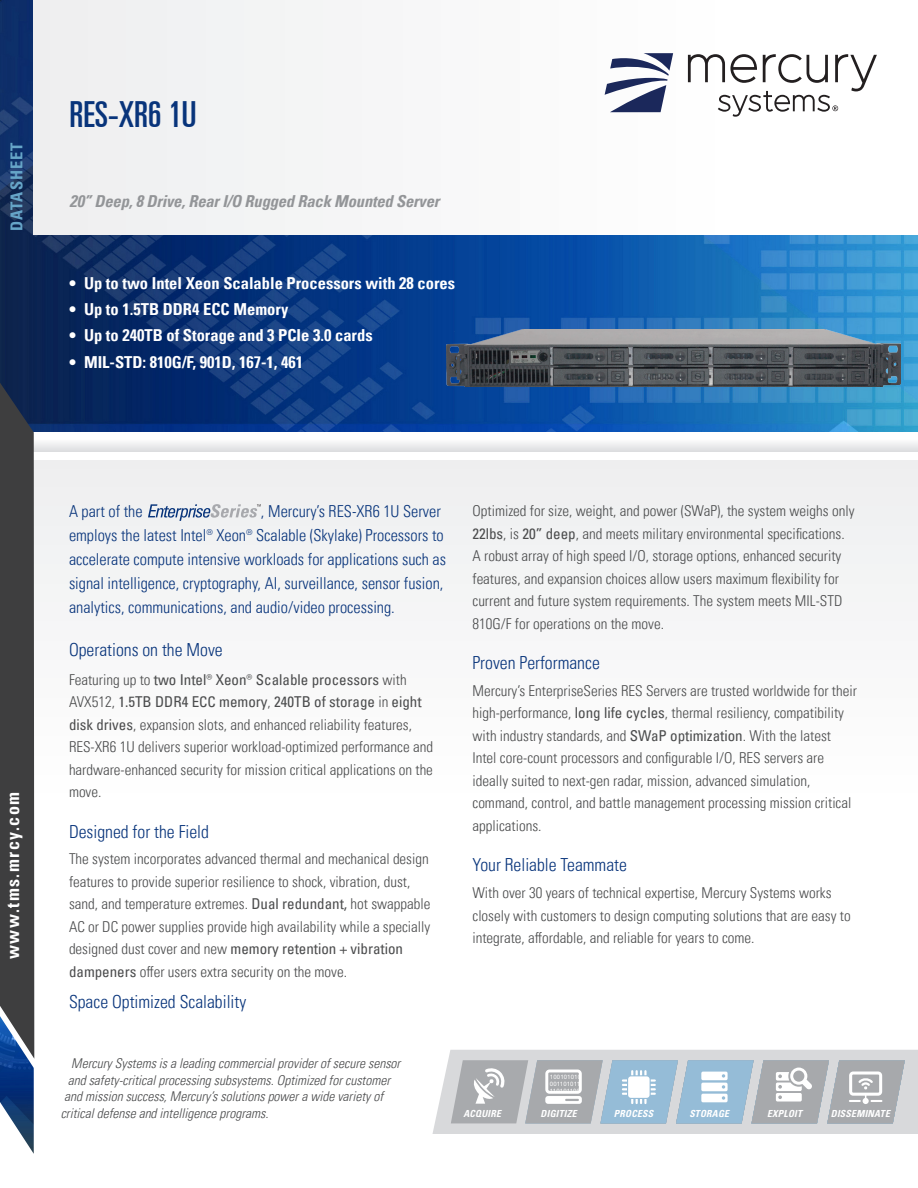
<style>
.page{position:relative;width:918px;height:1188px;background:#fff}
.page>*{position:absolute;margin:0;border:0;box-sizing:border-box;transform-origin:0 0}
.t1{font:36px "Univers LT Pro Ult Cond";color:#08347b}
.Body_text{font:300 condensed 18px "Univers LT Pro";color:#08347b}
.Body_blue_paragraph{font:300 condensed 18px "Univers LT Pro";color:#08347b}
.Vertical_www_address{font:700 condensed 18px "Univers LT Pro";letter-spacing:.08em;color:#fff}
.Body_blue_paragraph-2{font:300 condensed 16.5px/24px "Univers LT Pro";color:#08347b}
.t2{font:700 condensed 16.5px "Univers LT Pro";color:#fff}
.Subtitle{font:italic 700 condensed 16.5px "Univers LT Pro";letter-spacing:-.01em;color:#939598}
.vertical_DATASHEET_c{font:700 condensed 16.5px "Univers LT Pro";letter-spacing:.06em;color:#66a5c8}
.Body_text-2{font:300 condensed 15px/22.5px "Univers LT Pro";color:#4b4c4d}
.process_chain_copy_t{font:italic 300 condensed 13.5px "Univers LT Pro";color:#4b4c4d}
.t3{font:italic 700 condensed 9.75px "Univers";letter-spacing:.02em;color:#fff}
.t4{font:6px/6.8px "Arial";letter-spacing:.02em;color:#fff}
.s1{font-weight:400}
</style>
<div class="page">
<div style="left:0;top:461px;width:918px;height:490px;background:#fafafa"></div>
<img style="left:0;top:0;width:918px;height:432px">
<div style="left:34px;top:0;width:884px;height:235px;background:#f8f8f9"></div>
<img style="left:0;top:1059px;width:34px;height:95px">
<div style="left:0;top:432px;width:918px;height:20px;background:linear-gradient(to bottom,#fff,#e0e1e3)"></div>
<svg style="left:0;top:383px;width:34px;height:676px;background:#3d4045"></svg>
<svg style="left:605px;top:53px;width:68px;height:59px"></svg>
<svg style="left:688px;top:54px;width:189px;height:63px"></svg>
<svg style="left:432px;top:1050px;width:486px;height:84px;background:#bec6cc"></svg>
<svg style="left:148px;top:504px;width:113px;height:17px"></svg>
<img style="left:446px;top:330px;width:455px;height:56px">
<p class="vertical_DATASHEET_c" style="left:7px;top:231px;width:90px;rotate:-90deg">DATASHEET</p>
<p class="t1" style="left:70px;top:90px;width:128px">RES-XR6 1U</p>
<p class="Subtitle" style="left:70px;top:191px;width:371px">20” Deep, 8 Drive, Rear I/O Rugged Rack Mounted Server</p>
<p class="t2" style="left:69px;top:273px;width:388px">• Up to two Intel Xeon Scalable Processors with 28 cores</p>
<p class="t2" style="left:69px;top:299px;width:221px">• Up to 1.5TB DDR4 ECC Memory</p>
<p class="t2" style="left:69px;top:325px;width:305px">• Up to 240TB of Storage and 3 PCIe 3.0 cards</p>
<p class="t2" style="left:69px;top:352px;width:236px">• MIL-STD: 810G/F, 901D, 167-1, 461</p>
<p class="Vertical_www_address" style="left:2px;top:959px;width:169px;rotate:-90deg">www.tms.mrcy.com</p>
<p class="Body_blue_paragraph-2" style="left:69px;top:498px;width:379px;text-indent:192px">, Mercury’s RES-XR6 1U Server employs the latest Intel® Xeon® Scalable (Skylake) Processors to accelerate compute intensive workloads for applications such as signal intelligence, cryptography, AI, surveillance, sensor fusion, analytics, communications, and audio/video processing.</p>
<p class="Body_blue_paragraph" style="left:69px;top:637px;width:155px">Operations on the Move</p>
<p class="Body_text-2" style="left:69px;top:667px;width:366px">Featuring up to <span class="s1">two Intel® Xeon® Scalable processors</span> with AVX512, <span class="s1">1.5TB DDR4 ECC memory</span>, <span class="s1">240TB of storage</span> in <span class="s1">eight disk drives</span>, expansion slots, and enhanced reliability features, RES-XR6 1U delivers superior workload-optimized performance and hardware-enhanced security for mission critical applications on the move.</p>
<p class="Body_text" style="left:69px;top:819px;width:142px">Designed for the Field</p>
<p class="Body_text-2" style="left:69px;top:847px;width:363px">The system incorporates advanced thermal and mechanical design features to provide superior resilience to shock, vibration, dust, sand, and temperature extremes. <span class="s1">Dual redundant,</span> hot swappable AC or DC power supplies provide high availability while a specially designed dust cover and new <span class="s1">memory retention + vibration dampeners</span> offer users extra security on the move.</p>
<p class="Body_text" style="left:69px;top:990px;width:179px">Space Optimized Scalability</p>
<p class="Body_blue_paragraph-2" style="left:69px;top:498px;width:75px">A part of the</p>
<p class="Body_text-2" style="left:472px;top:499px;width:384px">Optimized for size, weight, and power (SWaP), the system weighs only <span class="s1">22lbs</span>, is <span class="s1">20” deep</span>, and meets military environmental specifications.<br>A robust array of high speed I/O, storage options, enhanced security features, and expansion choices allow users maximum flexibility for current and future system requirements. The system meets MIL-STD 810G/F for operations on the move.</p>
<p class="Body_text" style="left:472px;top:651px;width:129px">Proven Performance</p>
<p class="Body_text-2" style="left:472px;top:679px;width:386px">Mercury’s EnterpriseSeries RES Servers are trusted worldwide for their high-performance, <span class="s1">long life cycles</span>, thermal resiliency, compatibility with industry standards, and <span class="s1">SWaP optimization</span>. With the latest Intel core-count processors and configurable I/O, RES servers are ideally suited to next-gen radar, mission, advanced simulation, command, control, and battle management processing mission critical applications.</p>
<p class="Body_text" style="left:472px;top:853px;width:156px">Your Reliable Teammate</p>
<p class="Body_text-2" style="left:472px;top:881px;width:380px">With over 30 years of technical expertise, Mercury Systems works closely with customers to design computing solutions that are easy to integrate, affordable, and reliable for years to come.</p>
<p class="process_chain_copy_t" style="left:71px;top:1055px;width:334px">MercurySystemsisaleadingcommercialproviderofsecuresensor</p>
<p class="process_chain_copy_t" style="left:68px;top:1071px;width:327px">andsafety-criticalprocessingsubsystems.Optimizedforcustomer</p>
<p class="process_chain_copy_t" style="left:64px;top:1088px;width:324px">andmissionsuccess,Mercury’ssolutionspowerawidevarietyof</p>
<p class="process_chain_copy_t" style="left:61px;top:1104px;width:213px">criticaldefenseandintelligenceprograms.</p>
<p class="t4" style="left:550px;top:1074px;width:33px">100101010<br>001101011<br>110101100</p>
<p class="t3" style="left:541px;top:1108px;width:38px">DIGITIZE</p>
<p class="t3" style="left:840px;top:1108px;width:39px">ACQU RE</p>
<p class="t3" style="left:463px;top:1108px;width:39px">ACQUIRE</p>
<p class="t3" style="left:538px;top:1108px;width:39px">ACQUIRE</p>
<p class="t3" style="left:613px;top:1108px;width:39px">ACQUIRE</p>
<p class="t3" style="left:765px;top:1108px;width:41px">ST RAGE</p>
<p class="t3" style="left:614px;top:1108px;width:35px">PROCES</p>
<p class="t3" style="left:616px;top:1108px;width:39px">DIGITIZES</p>
<p class="t3" style="left:689px;top:1108px;width:40px">ACQUIREE</p>
<p class="t3" style="left:690px;top:1108px;width:35px">PROCES</p>
<p class="t3" style="left:691px;top:1108px;width:39px">DIGITIZES</p>
<p class="t3" style="left:764px;top:1108px;width:39px">ACQUIRE</p>
<p class="t3" style="left:831px;top:1108px;width:51px">DI SEMINA</p>
<p class="t3" style="left:765px;top:1108px;width:35px">PROCES</p>
<p class="t3" style="left:767px;top:1108px;width:38px">DIGITIZE</p>
<p class="t3" style="left:767px;top:1108px;width:39px">EXPLOITS</p>
<p class="t3" style="left:841px;top:1108px;width:35px">PROCES</p>
<p class="t3" style="left:843px;top:1108px;width:38px">DIGITIZE</p>
<p class="t3" style="left:843px;top:1108px;width:48px">EXPLOITSTE</p>
<p class="t3" style="left:689px;top:1108px;width:41px">ST RAGE</p>
<p class="t3" style="left:841px;top:1108px;width:41px">ST RAGE</p>
</div>
